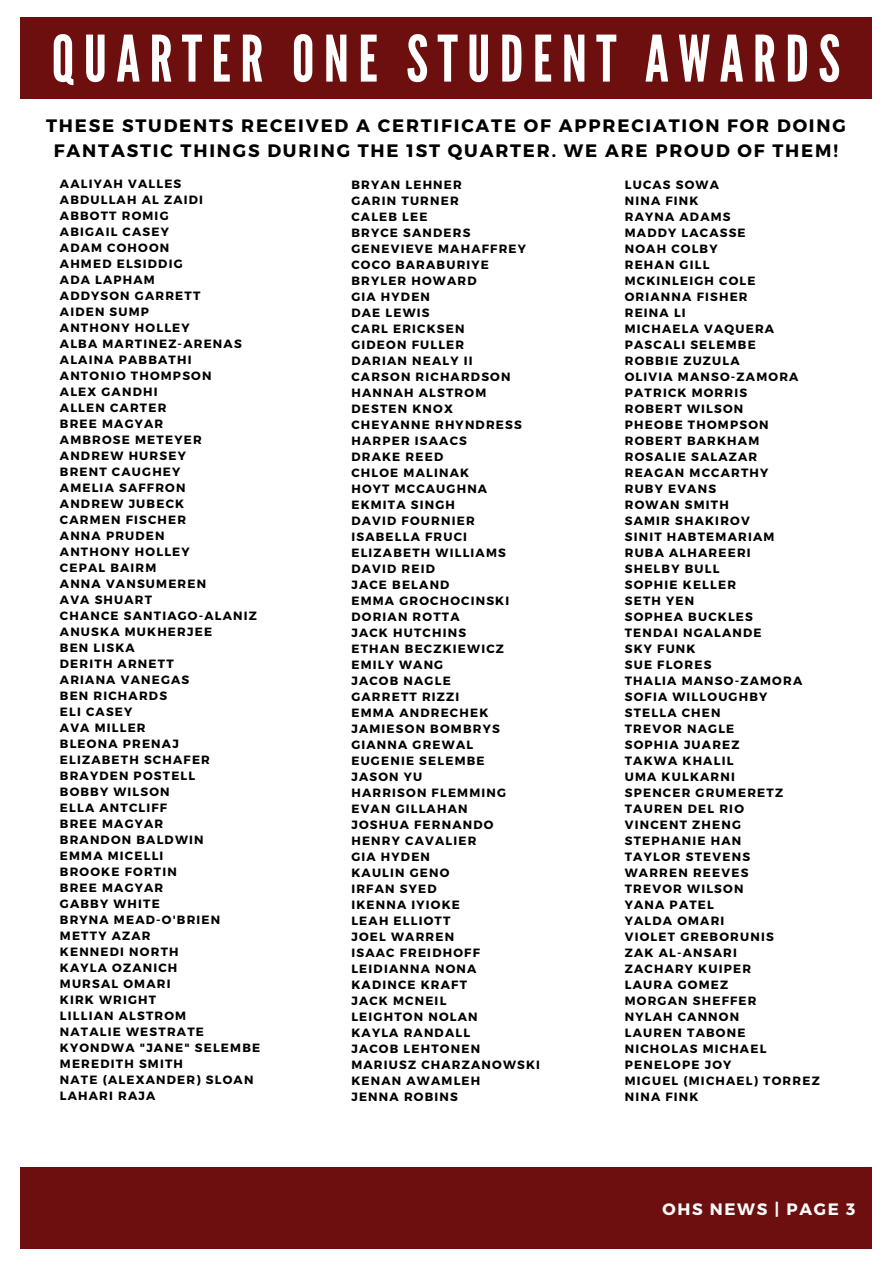
<style>
.page{position:relative;width:893px;height:1264px;background:#fff}
.page>*{position:absolute;margin:0;border:0;box-sizing:border-box;transform-origin:0 0}
.t1{font:63.9px "League Gothic";letter-spacing:.145em;color:#fff}
.t2{font:700 18px/24.8px "Montserrat";letter-spacing:.1em;color:#000;text-align:center}
.t3{font:700 16.5px "Montserrat";letter-spacing:.1em;color:#fafafa}
.t4{font:700 12px/16px "Montserrat";letter-spacing:.1em;color:#000}
</style>
<div class="page">
<div style="left:20px;top:1167px;width:851px;height:81px;background:#6d0f0f"></div>
<div style="left:20px;top:18px;width:851px;height:81px;background:#6d0f0f"></div>
<h1 class="t1" style="left:52px;top:22px;width:790px">QUARTER ONE STUDENT AWARDS</h1>
<h2 class="t2" style="left:46px;top:112px;width:801px">THESE STUDENTS RECEIVED A CERTIFICATE OF APPRECIATION FOR DOING<br>FANTASTIC THINGS DURING THE 1ST QUARTER. WE ARE PROUD OF THEM!</h2>
<p class="t4" style="left:60px;top:175px;width:202px">AALIYAH VALLES<br>ABDULLAH AL ZAIDI<br>ABBOTT ROMIG<br>ABIGAIL CASEY<br>ADAM COHOON<br>AHMED ELSIDDIG<br>ADA LAPHAM<br>ADDYSON GARRETT<br>AIDEN SUMP<br>ANTHONY HOLLEY<br>ALBA MARTINEZ-ARENAS<br>ALAINA PABBATHI<br>ANTONIO THOMPSON<br>ALEX GANDHI<br>ALLEN CARTER<br>BREE MAGYAR<br>AMBROSE METEYER<br>ANDREW HURSEY<br>BRENT CAUGHEY<br>AMELIA SAFFRON<br>ANDREW JUBECK<br>CARMEN FISCHER<br>ANNA PRUDEN<br>ANTHONY HOLLEY<br>CEPAL BAIRM<br>ANNA VANSUMEREN<br>AVA SHUART<br>CHANCE SANTIAGO-ALANIZ<br>ANUSKA MUKHERJEE<br>BEN LISKA<br>DERITH ARNETT<br>ARIANA VANEGAS<br>BEN RICHARDS<br>ELI CASEY<br>AVA MILLER<br>BLEONA PRENAJ<br>ELIZABETH SCHAFER<br>BRAYDEN POSTELL<br>BOBBY WILSON<br>ELLA ANTCLIFF<br>BREE MAGYAR<br>BRANDON BALDWIN<br>EMMA MICELLI<br>BROOKE FORTIN<br>BREE MAGYAR<br>GABBY WHITE<br>BRYNA MEAD-O'BRIEN<br>METTY AZAR<br>KENNEDI NORTH<br>KAYLA OZANICH<br>MURSAL OMARI<br>KIRK WRIGHT<br>LILLIAN ALSTROM<br>NATALIE WESTRATE<br>KYONDWA "JANE" SELEMBE<br>MEREDITH SMITH<br>NATE (ALEXANDER) SLOAN<br>LAHARI RAJA</p>
<p class="t4" style="left:351px;top:176px;width:190px">BRYAN LEHNER<br>GARIN TURNER<br>CALEB LEE<br>BRYCE SANDERS<br>GENEVIEVE MAHAFFREY<br>COCO BARABURIYE<br>BRYLER HOWARD<br>GIA HYDEN<br>DAE LEWIS<br>CARL ERICKSEN<br>GIDEON FULLER<br>DARIAN NEALY II<br>CARSON RICHARDSON<br>HANNAH ALSTROM<br>DESTEN KNOX<br>CHEYANNE RHYNDRESS<br>HARPER ISAACS<br>DRAKE REED<br>CHLOE MALINAK<br>HOYT MCCAUGHNA<br>EKMITA SINGH<br>DAVID FOURNIER<br>ISABELLA FRUCI<br>ELIZABETH WILLIAMS<br>DAVID REID<br>JACE BELAND<br>EMMA GROCHOCINSKI<br>DORIAN ROTTA<br>JACK HUTCHINS<br>ETHAN BECZKIEWICZ<br>EMILY WANG<br>JACOB NAGLE<br>GARRETT RIZZI<br>EMMA ANDRECHEK<br>JAMIESON BOMBRYS<br>GIANNA GREWAL<br>EUGENIE SELEMBE<br>JASON YU<br>HARRISON FLEMMING<br>EVAN GILLAHAN<br>JOSHUA FERNANDO<br>HENRY CAVALIER<br>GIA HYDEN<br>KAULIN GENO<br>IRFAN SYED<br>IKENNA IYIOKE<br>LEAH ELLIOTT<br>JOEL WARREN<br>ISAAC FREIDHOFF<br>LEIDIANNA NONA<br>KADINCE KRAFT<br>JACK MCNEIL<br>LEIGHTON NOLAN<br>KAYLA RANDALL<br>JACOB LEHTONEN<br>MARIUSZ CHARZANOWSKI<br>KENAN AWAMLEH<br>JENNA ROBINS</p>
<p class="t4" style="left:624px;top:176px;width:196px">LUCAS SOWA<br>NINA FINK<br>RAYNA ADAMS<br>MADDY LACASSE<br>NOAH COLBY<br>REHAN GILL<br>MCKINLEIGH COLE<br>ORIANNA FISHER<br>REINA LI<br>MICHAELA VAQUERA<br>PASCALI SELEMBE<br>ROBBIE ZUZULA<br>OLIVIA MANSO-ZAMORA<br>PATRICK MORRIS<br>ROBERT WILSON<br>PHEOBE THOMPSON<br>ROBERT BARKHAM<br>ROSALIE SALAZAR<br>REAGAN MCCARTHY<br>RUBY EVANS<br>ROWAN SMITH<br>SAMIR SHAKIROV<br>SINIT HABTEMARIAM<br>RUBA ALHAREERI<br>SHELBY BULL<br>SOPHIE KELLER<br>SETH YEN<br>SOPHEA BUCKLES<br>TENDAI NGALANDE<br>SKY FUNK<br>SUE FLORES<br>THALIA MANSO-ZAMORA<br>SOFIA WILLOUGHBY<br>STELLA CHEN<br>TREVOR NAGLE<br>SOPHIA JUAREZ<br>TAKWA KHALIL<br>UMA KULKARNI<br>SPENCER GRUMERETZ<br>TAUREN DEL RIO<br>VINCENT ZHENG<br>STEPHANIE HAN<br>TAYLOR STEVENS<br>WARREN REEVES<br>TREVOR WILSON<br>YANA PATEL<br>YALDA OMARI<br>VIOLET GREBORUNIS<br>ZAK AL-ANSARI<br>ZACHARY KUIPER<br>LAURA GOMEZ<br>MORGAN SHEFFER<br>NYLAH CANNON<br>LAUREN TABONE<br>NICHOLAS MICHAEL<br>PENELOPE JOY<br>MIGUEL (MICHAEL) TORREZ<br>NINA FINK</p>
<h3 class="t3" style="left:662px;top:1197px;width:194px">OHS NEWS | PAGE 3</h3>
</div>
